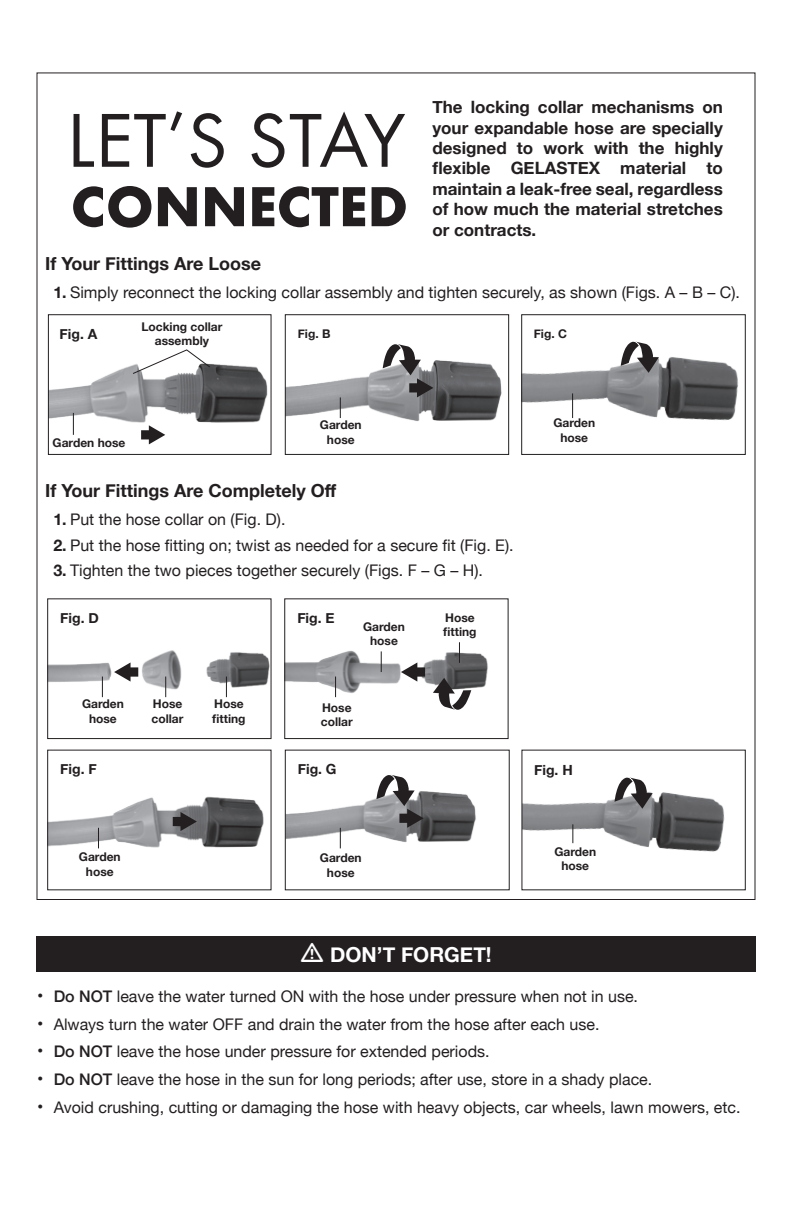
<style>
.page{position:relative;width:792px;height:1224px;background:#fff}
.page>*{position:absolute;margin:0;border:0;box-sizing:border-box;transform-origin:0 0}
.t1{font:79.2px "Futura T";color:#231f20}
.t2{font:700 58.6px "Futura T";color:#231f20}
.t3{font:700 20.6px "Helvetica Neue";color:#fff}
.t4{font:700 18px "Helvetica Neue";color:#231f20}
.t5{font:700 17px/20.4px "Helvetica Neue";color:#231f20;text-align:justify}
.t6{font:16px "Helvetica Neue";color:#231f20}
.t7{font:700 14px "Helvetica Neue";color:#231f20}
.t8{font:700 12px/14.4px "Helvetica Neue";color:#231f20;text-align:center}
.s1{font-weight:700}
.s2{font-weight:700;font-size:18px}
.s3{font-weight:500}
</style>
<div class="page">
<img style="left:49px;top:650px;width:221px;height:48px">
<div style="left:47px;top:598px;width:225px;height:141px;border:1px solid #231f20"></div>
<svg style="left:114px;top:662px;width:24px;height:20px"></svg>
<svg style="left:102px;top:677px;width:1px;height:20px"></svg>
<svg style="left:165px;top:677px;width:1px;height:20px"></svg>
<svg style="left:226px;top:677px;width:1px;height:20px"></svg>
<img style="left:49px;top:796px;width:215px;height:53px">
<svg style="left:173px;top:812px;width:24px;height:19px"></svg>
<svg style="left:98px;top:828px;width:1px;height:20px"></svg>
<img style="left:287px;top:774px;width:189px;height:75px">
<div style="left:285px;top:750px;width:225px;height:140px;border:1px solid #231f20"></div>
<svg style="left:340px;top:828px;width:1px;height:20px"></svg>
<svg style="left:376px;top:775px;width:48px;height:53px"></svg>
<img style="left:523px;top:792px;width:202px;height:60px">
<svg style="left:572px;top:824px;width:1px;height:19px"></svg>
<svg style="left:615px;top:777px;width:38px;height:32px"></svg>
<img style="left:286px;top:650px;width:202px;height:48px">
<div style="left:284px;top:598px;width:225px;height:141px;border:1px solid #231f20"></div>
<svg style="left:401px;top:662px;width:24px;height:20px"></svg>
<svg style="left:381px;top:651px;width:1px;height:21px"></svg>
<svg style="left:335px;top:677px;width:1px;height:20px"></svg>
<svg style="left:459px;top:642px;width:1px;height:21px"></svg>
<svg style="left:433px;top:678px;width:38px;height:32px"></svg>
<img style="left:287px;top:360px;width:215px;height:61px">
<div style="left:285px;top:314px;width:224px;height:141px;border:1px solid #231f20"></div>
<svg style="left:340px;top:397px;width:1px;height:21px"></svg>
<svg style="left:383px;top:344px;width:50px;height:53px"></svg>
<img style="left:523px;top:357px;width:215px;height:63px">
<div style="left:521px;top:314px;width:225px;height:141px;border:1px solid #231f20"></div>
<svg style="left:572px;top:393px;width:1px;height:25px"></svg>
<svg style="left:621px;top:341px;width:38px;height:32px"></svg>
<img style="left:50px;top:364px;width:218px;height:81px">
<div style="left:48px;top:314px;width:224px;height:141px;border:1px solid #231f20"></div>
<svg style="left:73px;top:413px;width:1px;height:22px"></svg>
<svg style="left:132px;top:349px;width:79px;height:26px"></svg>
<div style="left:36px;top:936px;width:720px;height:36px;background:#231f20"></div>
<p class="t5" style="left:432px;top:97px;width:292px">The locking collar mechanisms on your expandable hose are specially designed to work with the highly flexible GELASTEX material to maintain a leak-free seal, regardless of how much the material stretches or contracts.</p>
<h1 class="t1" style="left:67px;top:94px;width:340px">LET’S STAY</h1>
<h2 class="t2" style="left:71px;top:172px;width:339px">CONNECTED</h2>
<p class="t4" style="left:45px;top:249px;width:217px">If Your Fittings Are Loose</p>
<p class="t6" style="left:53px;top:281px;width:688px"><span class="s1">1.</span> Simply reconnect the locking collar assembly and tighten securely, as shown (Figs. A – B – C).</p>
<p class="t8" style="left:141px;top:320px;width:83px">Locking collar assembly</p>
<p class="t7" style="left:60px;top:323px;width:39px">Fig. A</p>
<p class="t8" style="left:534px;top:327px;width:35px">Fig. C</p>
<p class="t8" style="left:298px;top:327px;width:34px">Fig. B</p>
<p class="t8" style="left:53px;top:436px;width:74px">Garden hose</p>
<p class="t8" style="left:320px;top:418px;width:43px">Garden hose</p>
<p class="t4" style="left:45px;top:477px;width:293px">If Your Fittings Are Completely Off</p>
<p class="t6" style="left:53px;top:508px;width:234px"><span class="s1">1.</span> Put the hose collar on (Fig. D).</p>
<p class="t6" style="left:53px;top:533px;width:462px"><span class="s1">2.</span> Put the hose fitting on; twist as needed for a secure fit (Fig. E).</p>
<p class="t6" style="left:53px;top:559px;width:431px"><span class="s1">3.</span> Tighten the two pieces together securely (Figs. F – G – H).</p>
<p class="t7" style="left:60px;top:607px;width:40px">Fig. D</p>
<p class="t7" style="left:297px;top:607px;width:39px">Fig. E</p>
<p class="t8" style="left:363px;top:620px;width:43px">Garden hose</p>
<p class="t8" style="left:443px;top:611px;width:35px;text-align:left">Hose fitting</p>
<p class="t8" style="left:82px;top:697px;width:43px">Garden hose</p>
<p class="t8" style="left:152px;top:697px;width:33px;text-align:left">Hose collar</p>
<p class="t8" style="left:212px;top:697px;width:35px;text-align:left">Hose fitting</p>
<p class="t8" style="left:321px;top:701px;width:33px;text-align:left">Hose collar</p>
<p class="t7" style="left:60px;top:758px;width:38px">Fig. F</p>
<p class="t7" style="left:298px;top:758px;width:40px">Fig. G</p>
<p class="t8" style="left:553px;top:416px;width:43px">Garden hose</p>
<p class="t7" style="left:534px;top:759px;width:40px">Fig. H</p>
<p class="t8" style="left:79px;top:850px;width:43px">Garden hose</p>
<p class="t8" style="left:320px;top:851px;width:43px">Garden hose</p>
<p class="t8" style="left:554px;top:845px;width:43px">Garden hose</p>
<p class="t3" style="left:330px;top:939px;width:163px">DON’T FORGET!</p>
<p class="t6" style="left:37px;top:985px;width:603px"><span class="s2">•</span> <span class="s3">Do NOT</span> leave the water turned ON with the hose under pressure when not in use.</p>
<p class="t6" style="left:37px;top:1012px;width:564px"><span class="s2">•</span> Always turn the water OFF and drain the water from the hose after each use.</p>
<p class="t6" style="left:37px;top:1040px;width:454px"><span class="s2">•</span> <span class="s3">Do NOT</span> leave the hose under pressure for extended periods.</p>
<p class="t6" style="left:37px;top:1068px;width:617px"><span class="s2">•</span> <span class="s3">Do NOT</span> leave the hose in the sun for long periods; after use, store in a shady place.</p>
<p class="t6" style="left:37px;top:1096px;width:705px"><span class="s2">•</span> Avoid crushing, cutting or damaging the hose with heavy objects, car wheels, lawn mowers, etc.</p>
</div>
